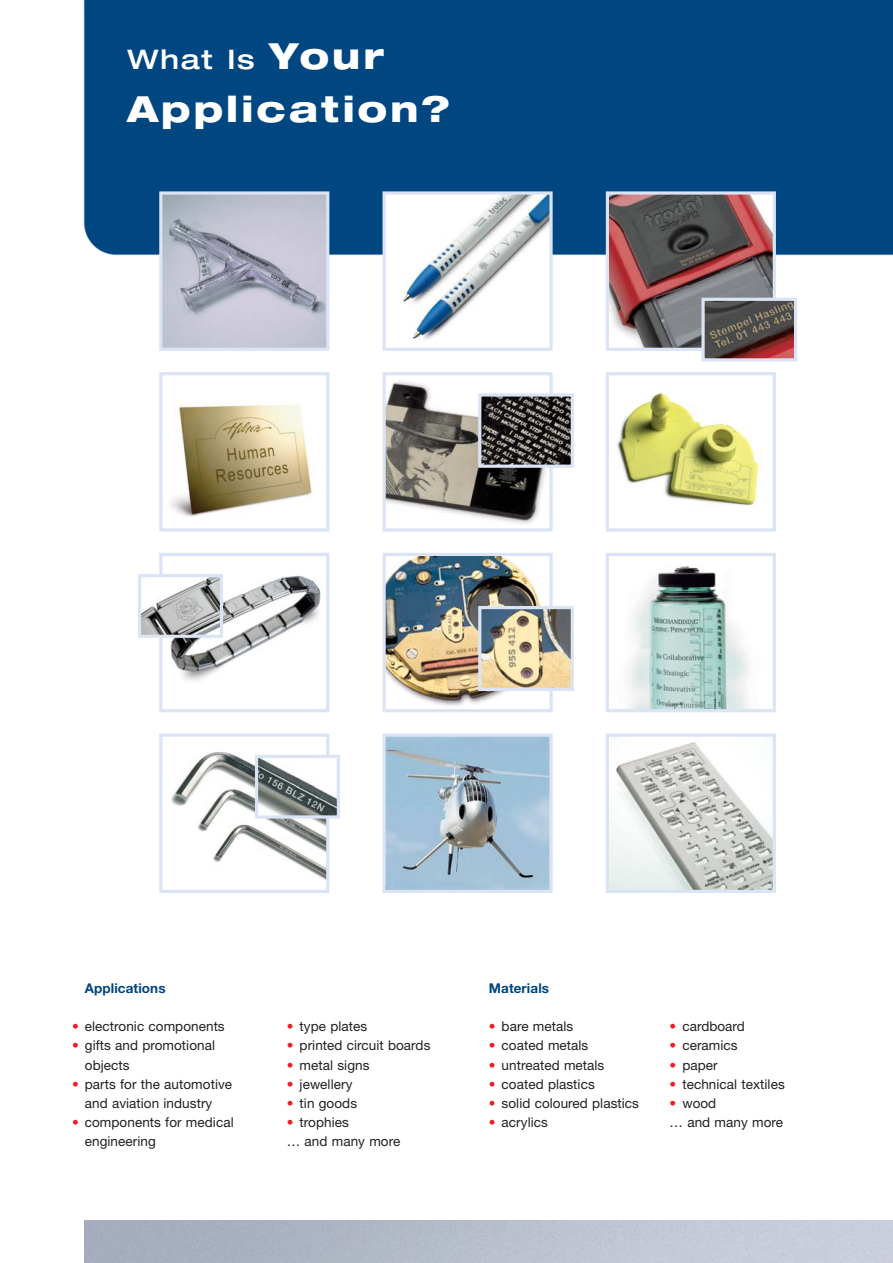
<style>
.page{position:relative;width:893px;height:1263px;background:#fff}
.page>*{position:absolute;margin:0;border:0;box-sizing:border-box;transform-origin:0 0}
.t1{font:800 expanded 36px "Helvetica Neue";letter-spacing:.09em;color:#fff}
.t2{font:500 expanded 27px "Helvetica Neue";letter-spacing:.075em;color:#fff}
.t3{font:13.5px/19.2px "Helvetica Neue";letter-spacing:.005em;color:#231f20}
.t4{font:700 13.5px "Helvetica Neue";letter-spacing:.005em;color:#004681}
.s1{font-weight:800;font-size:36px}
.s2{font-weight:700;color:#ed1c24}
</style>
<div class="page">
<img style="left:83px;top:0;width:810px;height:1263px">
<img style="left:85px;top:1220px;width:808px;height:43px">
<img style="left:610px;top:195px;width:162px;height:152px">
<div style="left:606px;top:191px;width:170px;height:160px;border:3px solid #dbe4f4"></div>
<img style="left:386px;top:195px;width:163px;height:152px">
<div style="left:382px;top:191px;width:171px;height:160px;border:3px solid #dbe4f4"></div>
<img style="left:163px;top:195px;width:162px;height:152px">
<div style="left:159px;top:191px;width:170px;height:160px;border:3px solid #dbe4f4"></div>
<div style="left:161px;top:374px;width:167px;height:156px;background:#fff"></div>
<img style="left:170px;top:404px;width:142px;height:113px">
<div style="left:159px;top:372px;width:170px;height:160px;border:3px solid #dbe4f4"></div>
<img style="left:386px;top:376px;width:163px;height:152px">
<div style="left:382px;top:372px;width:171px;height:160px;border:3px solid #dbe4f4"></div>
<div style="left:607px;top:374px;width:167px;height:156px;background:#fff"></div>
<img style="left:617px;top:392px;width:145px;height:114px">
<div style="left:606px;top:372px;width:170px;height:160px;border:3px solid #dbe4f4"></div>
<div style="left:161px;top:554px;width:167px;height:157px;background:#fff"></div>
<img style="left:170px;top:575px;width:151px;height:106px">
<div style="left:159px;top:553px;width:170px;height:159px;border:3px solid #dbe4f4"></div>
<img style="left:386px;top:557px;width:163px;height:151px">
<div style="left:382px;top:553px;width:171px;height:159px;border:3px solid #dbe4f4"></div>
<img style="left:610px;top:557px;width:162px;height:151px">
<div style="left:606px;top:553px;width:170px;height:159px;border:3px solid #dbe4f4"></div>
<img style="left:163px;top:738px;width:162px;height:151px">
<div style="left:159px;top:734px;width:170px;height:159px;border:3px solid #dbe4f4"></div>
<img style="left:386px;top:738px;width:163px;height:151px">
<div style="left:382px;top:734px;width:171px;height:159px;border:3px solid #dbe4f4"></div>
<img style="left:610px;top:738px;width:162px;height:151px">
<div style="left:606px;top:734px;width:170px;height:159px;border:3px solid #dbe4f4"></div>
<img style="left:482px;top:397px;width:88px;height:67px">
<div style="left:478px;top:393px;width:96px;height:75px;border:3px solid #dbe4f4"></div>
<img style="left:142px;top:578px;width:77px;height:56px">
<div style="left:138px;top:574px;width:85px;height:64px;border:3px solid #dbe4f4"></div>
<img style="left:705px;top:302px;width:88px;height:56px">
<div style="left:701px;top:298px;width:96px;height:64px;border:3px solid #dbe4f4"></div>
<img style="left:259px;top:759px;width:77px;height:56px">
<div style="left:255px;top:755px;width:85px;height:64px;border:3px solid #dbe4f4"></div>
<img style="left:482px;top:610px;width:88px;height:77px">
<div style="left:478px;top:606px;width:96px;height:85px;border:3px solid #dbe4f4"></div>
<h2 class="t2" style="left:127px;top:49px;width:258px">What Is <span class="s1">Your</span></h2>
<h1 class="t1" style="left:127px;top:96px;width:324px">Application?</h1>
<p class="t4" style="left:85px;top:983px;width:82px">Applications</p>
<p class="t3" style="left:72px;top:1018px;width:154px"><span class="s2">•</span> electronic components</p>
<p class="t3" style="left:85px;top:1037px;width:132px;text-indent:-13px"><span class="s2">•</span> gifts and promotional objects</p>
<p class="t3" style="left:72px;top:1076px;width:162px;text-align:center"><span class="s2">•</span> parts for the automotive and aviation industry</p>
<p class="t3" style="left:85px;top:1114px;width:150px;text-indent:-13px"><span class="s2">•</span> components for medical engineering</p>
<p class="t3" style="left:287px;top:1018px;width:82px"><span class="s2">•</span> type plates</p>
<p class="t3" style="left:287px;top:1037px;width:145px"><span class="s2">•</span> printed circuit boards</p>
<p class="t3" style="left:287px;top:1056px;width:84px"><span class="s2">•</span> metal signs</p>
<p class="t3" style="left:287px;top:1076px;width:67px"><span class="s2">•</span> jewellery</p>
<p class="t3" style="left:287px;top:1095px;width:72px"><span class="s2">•</span> tin goods</p>
<p class="t3" style="left:287px;top:1114px;width:115px"><span class="s2">•</span> trophies<br>… and many more</p>
<p class="t4" style="left:489px;top:983px;width:62px">Materials</p>
<p class="t3" style="left:489px;top:1018px;width:86px"><span class="s2">•</span> bare metals</p>
<p class="t3" style="left:489px;top:1037px;width:101px"><span class="s2">•</span> coated metals</p>
<p class="t3" style="left:489px;top:1056px;width:117px"><span class="s2">•</span> untreated metals</p>
<p class="t3" style="left:489px;top:1076px;width:107px"><span class="s2">•</span> coated plastics</p>
<p class="t3" style="left:489px;top:1095px;width:152px"><span class="s2">•</span> solid coloured plastics</p>
<p class="t3" style="left:489px;top:1114px;width:61px"><span class="s2">•</span> acrylics</p>
<p class="t3" style="left:669px;top:1018px;width:77px"><span class="s2">•</span> cardboard</p>
<p class="t3" style="left:669px;top:1037px;width:70px"><span class="s2">•</span> ceramics</p>
<p class="t3" style="left:669px;top:1056px;width:50px"><span class="s2">•</span> paper</p>
<p class="t3" style="left:669px;top:1076px;width:117px"><span class="s2">•</span> technical textiles</p>
<p class="t3" style="left:669px;top:1095px;width:115px"><span class="s2">•</span> wood<br>… and many more</p>
</div>
